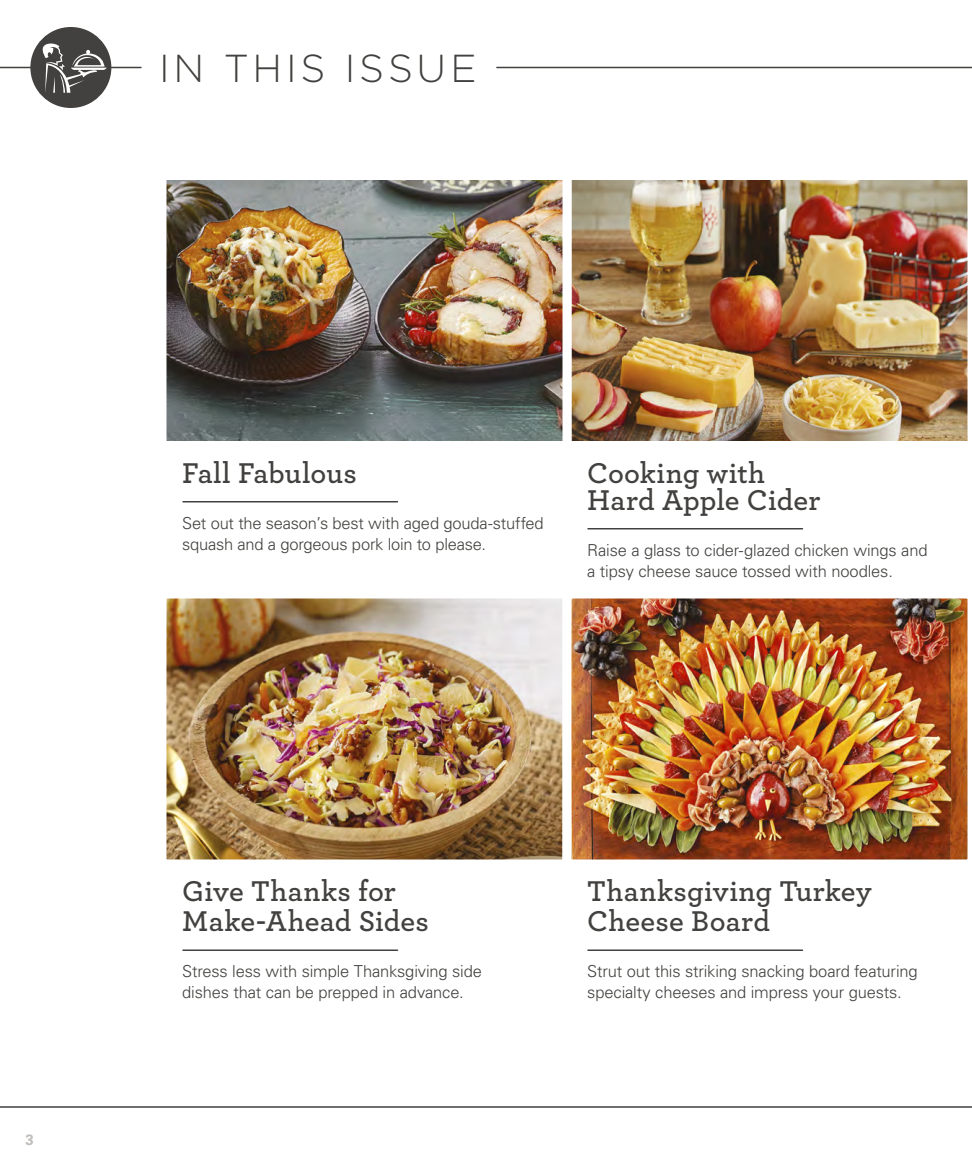
<style>
.page{position:relative;width:972px;height:1161px;background:#fff}
.page>*{position:absolute;margin:0;border:0;box-sizing:border-box;transform-origin:0 0}
.t1{font:300 39px "Gotham";letter-spacing:.095em;color:#42413f}
.t2{font:600 30px/30px "Archer";letter-spacing:.005em;color:#42413f}
.t3{font:300 16.5px/21px "Univers";letter-spacing:-.01em;color:#42413f}
.t4{font:700 15px "Univers";color:#bfbdbc}
</style>
<div class="page">
<hr style="left:0;top:67px;width:141px;height:1px;background:#42413f">
<hr style="left:497px;top:67px;width:475px;height:1px;background:#42413f">
<div style="left:30px;top:27px;width:81px;height:81px;background:#42413f;border-radius:50%"></div>
<svg style="left:42px;top:42px;width:65px;height:51px"></svg>
<hr style="left:0;top:1106px;width:972px;height:2px;background:#42413f">
<img style="left:168px;top:181px;width:394px;height:259px">
<img style="left:572px;top:180px;width:396px;height:261px">
<img style="left:168px;top:600px;width:394px;height:258px">
<div style="left:158px;top:590px;width:414px;height:278px;border:9px solid #fff"></div>
<div style="left:158px;top:171px;width:414px;height:279px;border:9px solid #fff"></div>
<img style="left:562px;top:590px;width:406px;height:278px">
<div style="left:165px;top:443px;width:396px;height:128px;background:#fff"></div>
<hr style="left:183px;top:501px;width:215px;height:1px;background:#42413f">
<div style="left:570px;top:443px;width:375px;height:154px;background:#fff"></div>
<hr style="left:588px;top:528px;width:214px;height:1px;background:#42413f">
<div style="left:165px;top:862px;width:334px;height:157px;background:#fff"></div>
<hr style="left:183px;top:949px;width:215px;height:2px;background:#42413f">
<div style="left:570px;top:862px;width:365px;height:157px;background:#fff"></div>
<hr style="left:588px;top:949px;width:214px;height:2px;background:#42413f">
<h1 class="t1" style="left:159px;top:43px;width:319px">IN THIS ISSUE</h1>
<p class="t4" style="left:25px;top:1131px;width:10px">3</p>
<h2 class="t2" style="left:182px;top:456px;width:176px">Fall Fabulous</h2>
<p class="t3" style="left:182px;top:512px;width:363px">Set out the season’s best with aged gouda-stuffed squash and a gorgeous pork loin to please.</p>
<h2 class="t2" style="left:587px;top:458px;width:235px;line-height:27px">Cooking with<br>Hard Apple Cider</h2>
<p class="t3" style="left:587px;top:539px;width:342px">Raise a glass to cider-glazed chicken wings and a tipsy cheese sauce tossed with noodles.</p>
<h2 class="t2" style="left:182px;top:875px;width:248px">Give Thanks for<br>Make-Ahead Sides</h2>
<p class="t3" style="left:182px;top:961px;width:301px">Stress less with simple Thanksgiving side dishes that can be prepped in advance.</p>
<h2 class="t2" style="left:587px;top:875px;width:286px">Thanksgiving Turkey<br>Cheese Board</h2>
<p class="t3" style="left:587px;top:961px;width:332px">Strut out this striking snacking board featuring specialty cheeses and impress your guests.</p>
</div>
